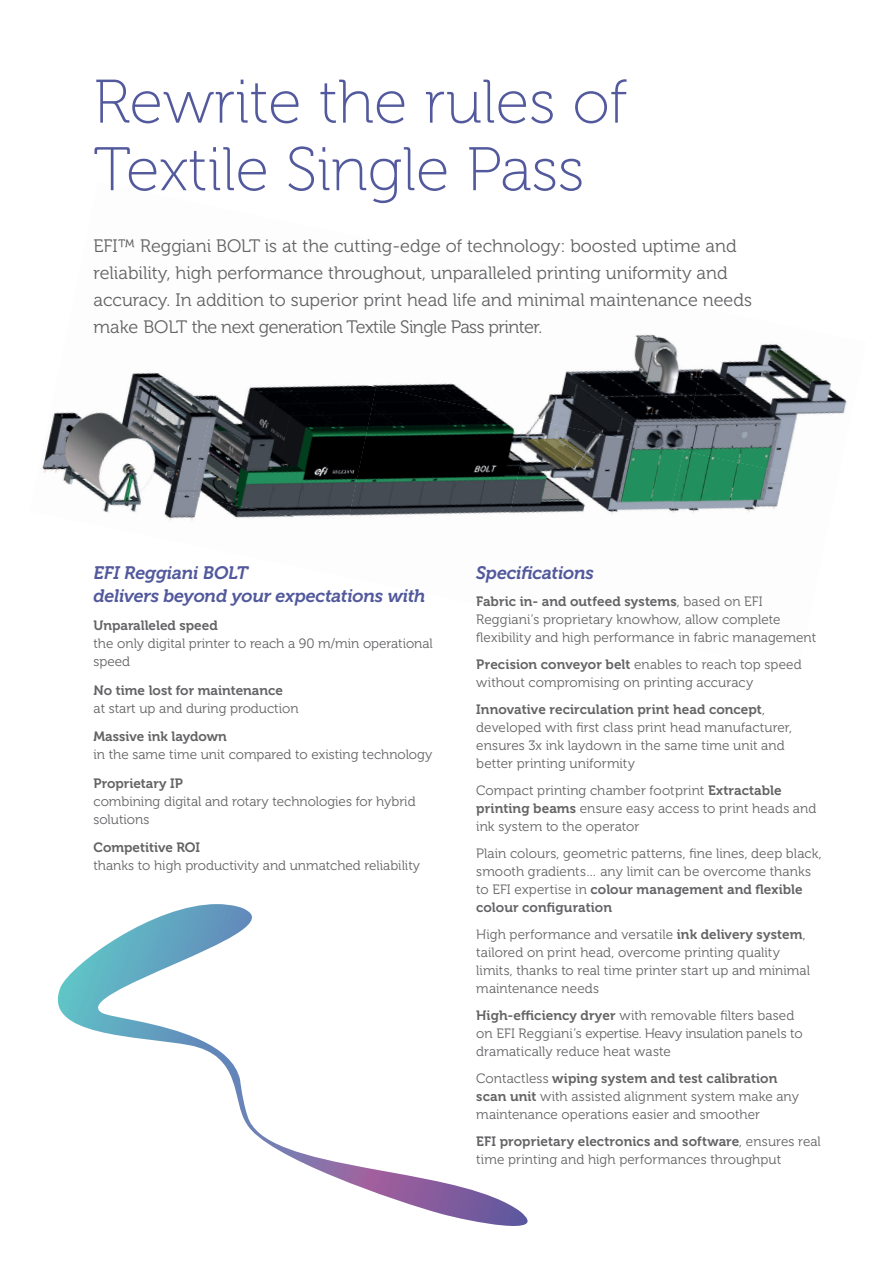
<style>
.page{position:relative;width:893px;height:1263px;background:#fff}
.page>*{position:absolute;margin:0;border:0;box-sizing:border-box;transform-origin:0 0}
.t1{font:61.5px/67.5px "Museo 100";color:#52599c}
.t2{font:18px/27px "Museo 300";color:#636366}
.t3{font:italic 18px/22.5px "Museo 700";letter-spacing:-.01em;color:#52599c}
.t4{font:13.5px/18px "Museo 300";letter-spacing:.005em;color:#636366}
.t5{font:13.5px/18px "Museo 700";letter-spacing:.005em;color:#636366}
.s1{font-family:"Museo 300"}
.s2{font-family:"Museo 700"}
</style>
<div class="page">
<img style="left:376px;top:383px;width:82px;height:4px">
<img style="left:538px;top:334px;width:145px;height:85px">
<img style="left:683px;top:344px;width:164px;height:107px">
<img style="left:43px;top:372px;width:150px;height:92px">
<img style="left:193px;top:384px;width:183px;height:80px">
<img style="left:346px;top:387px;width:155px;height:77px">
<img style="left:500px;top:419px;width:184px;height:95px">
<img style="left:654px;top:451px;width:136px;height:63px">
<img style="left:42px;top:464px;width:510px;height:57px">
<svg style="left:57px;top:904px;width:471px;height:322px"></svg>
<h1 class="t1" style="left:94px;top:69px;width:535px">Rewrite the rules of<br>Textile Single Pass</h1>
<p class="t2" style="left:94px;top:233px;width:660px">EFI™ Reggiani BOLT is at the cutting-edge of technology: boosted uptime and reliability, high performance throughout, unparalleled printing uniformity and accuracy. In addition to superior print head life and minimal maintenance needs make BOLT the next generation Textile Single Pass printer.</p>
<h2 class="t3" style="left:94px;top:562px;width:334px">EFI Reggiani BOLT<br>delivers beyond your expectations with</h2>
<p class="t5" style="left:94px;top:617px;width:126px">Unparalleled speed</p>
<p class="t4" style="left:94px;top:635px;width:341px">the only digital printer to reach a 90 m/min operational speed</p>
<p class="t5" style="left:94px;top:681px;width:191px">No time lost for maintenance</p>
<p class="t4" style="left:94px;top:699px;width:206px">at start up and during production</p>
<p class="t5" style="left:94px;top:728px;width:135px">Massive ink laydown</p>
<p class="t4" style="left:94px;top:746px;width:340px">in the same time unit compared to existing technology</p>
<p class="t5" style="left:94px;top:774px;width:91px">Proprietary IP</p>
<p class="t4" style="left:94px;top:792px;width:324px">combining digital and rotary technologies for hybrid solutions</p>
<p class="t5" style="left:94px;top:838px;width:108px">Competitive ROI</p>
<p class="t4" style="left:94px;top:857px;width:328px">thanks to high productivity and unmatched reliability</p>
<h2 class="t3" style="left:476px;top:562px;width:119px">Specifications</h2>
<p class="t5" style="left:476px;top:593px;width:288px">Fabric in- and outfeed systems<span class="s1">, based on EFI</span></p>
<p class="t4" style="left:476px;top:611px;width:341px">Reggiani’s proprietary knowhow, allow complete flexibility and high performance in fabric management</p>
<p class="t4" style="left:476px;top:656px;width:327px"><span class="s2">Precision conveyor belt</span> enables to reach top speed without compromising on printing accuracy</p>
<p class="t5" style="left:476px;top:701px;width:290px">Innovative recirculation print head concept<span class="s1">,</span></p>
<p class="t4" style="left:476px;top:719px;width:317px">developed with first class print head manufacturer, ensures 3x ink laydown in the same time unit and better printing uniformity</p>
<p class="t4" style="left:476px;top:782px;width:342px">Compact printing chamber footprint <span class="s2">Extractable printing beams</span> ensure easy access to print heads and ink system to the operator</p>
<p class="t4" style="left:476px;top:845px;width:347px">Plain colours, geometric patterns, fine lines, deep black, smooth gradients… any limit can be overcome thanks</p>
<p class="t5" style="left:476px;top:880px;width:328px"><span class="s1">to EFI expertise in</span> colour management and flexible colour configuration</p>
<p class="t4" style="left:476px;top:926px;width:335px">High performance and versatile <span class="s2">ink delivery system</span>, tailored on print head, overcome printing quality limits, thanks to real time printer start up and minimal maintenance needs</p>
<p class="t4" style="left:476px;top:1007px;width:328px"><span class="s2">High-efficiency dryer</span> with removable filters based on EFI Reggiani’s expertise. Heavy insulation panels to dramatically reduce heat waste</p>
<p class="t5" style="left:476px;top:1069px;width:303px"><span class="s1">Contactless</span> wiping system and test calibration</p>
<p class="t4" style="left:476px;top:1088px;width:324px"><span class="s2">scan unit</span> with assisted alignment system make any maintenance operations easier and smoother</p>
<p class="t5" style="left:476px;top:1132px;width:346px">EFI proprietary electronics and software<span class="s1">, ensures real</span></p>
<p class="t4" style="left:476px;top:1151px;width:306px">time printing and high performances throughput</p>
</div>
